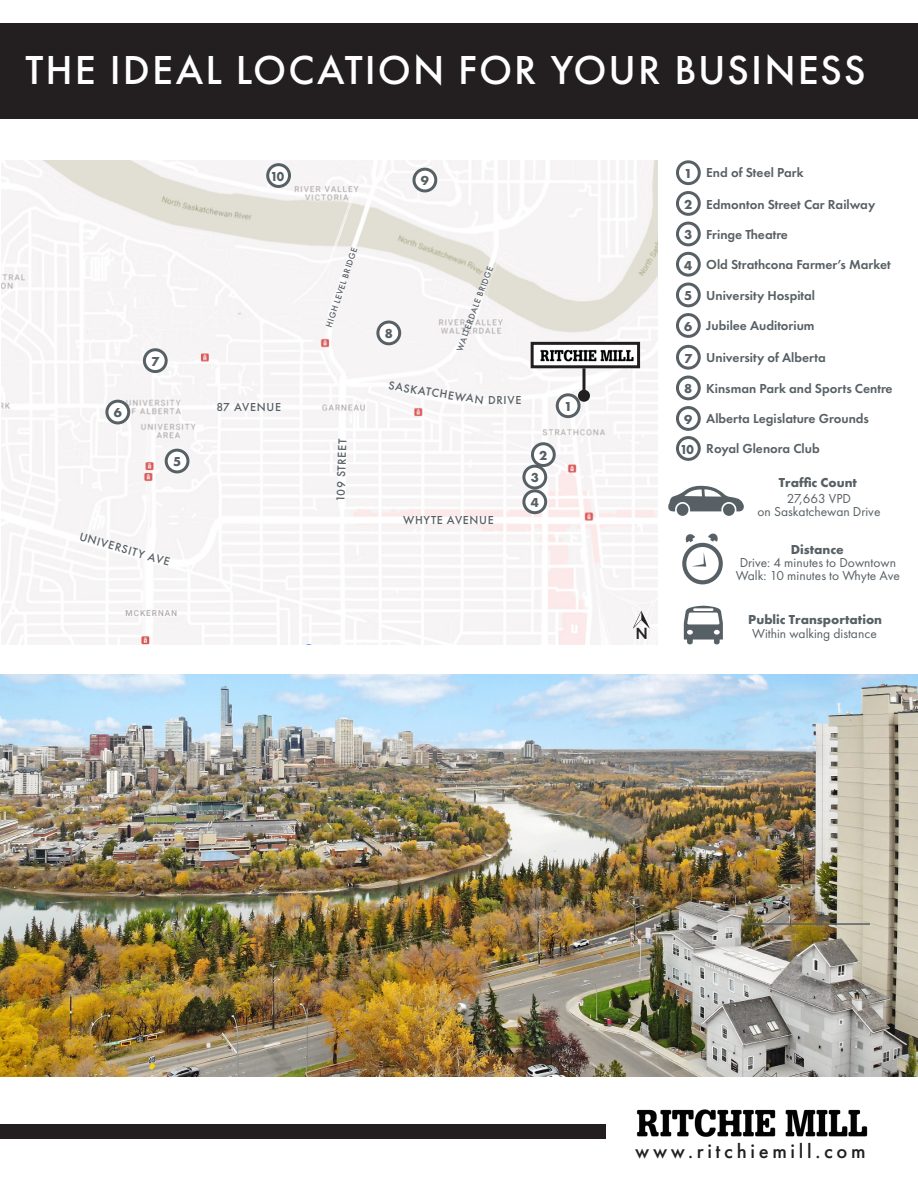
<style>
.page{position:relative;width:918px;height:1188px;background:#fff}
.page>*{position:absolute;margin:0;border:0;box-sizing:border-box;transform-origin:0 0}
.t1{font:500 42px "Futura PT";letter-spacing:.05em;color:#fff}
.t2{font:500 20.7px "Futura PT";letter-spacing:.18em;color:#231f20}
.t3{font:500 15.9px "Gotham";color:#231f20}
.t4{font:600 13.5px "Futura PT";color:#576065}
.t5{font:13.5px "Futura PT";color:#576065}
.t6{font:700 13.5px "Futura PT";color:#576065}
.t7{font:700 13.5px "Futura PT";color:#576065;scale:.91 1}
.t8{font:500 12px "Futura PT";letter-spacing:.06em;color:#576065}
.t9{font:500 9px "Futura PT";color:#576065}
</style>
<div class="page">
<img style="left:2px;top:161px;width:655px;height:483px">
<img style="left:0;top:675px;width:918px;height:402px">
<div style="left:0;top:24px;width:917px;height:95px;background:#231f20"></div>
<div style="left:676px;top:160px;width:25px;height:25px;border:3px solid #576065;border-radius:50%"></div>
<div style="left:676px;top:191px;width:25px;height:25px;border:3px solid #576065;border-radius:50%"></div>
<div style="left:676px;top:222px;width:25px;height:24px;border:3px solid #576065;border-radius:50%"></div>
<svg style="left:682px;top:533px;width:41px;height:51px"></svg>
<hr style="left:747px;top:923px;width:123px;height:2px;background:#576065">
<svg style="left:684px;top:606px;width:39px;height:38px"></svg>
<div style="left:0;top:1124px;width:605px;height:14px;background:#231f20"></div>
<img style="left:636px;top:1109px;width:232px;height:28px">
<div style="left:532px;top:343px;width:107px;height:24px;background:#fff"></div>
<div style="left:531px;top:342px;width:109px;height:26px;border:3px solid #231f20"></div>
<hr style="left:582px;top:368px;width:3px;height:28px;background:#231f20">
<div style="left:578px;top:390px;width:12px;height:12px;background:#231f20;border-radius:50%"></div>
<img style="left:540px;top:349px;width:97px;height:14px">
<div style="left:557px;top:395px;width:22px;height:22px;background:#fff;border-radius:50%"></div>
<div style="left:556px;top:393px;width:25px;height:25px;border:3px solid #576065;border-radius:50%"></div>
<div style="left:532px;top:444px;width:22px;height:22px;background:#fff;border-radius:50%"></div>
<div style="left:531px;top:442px;width:25px;height:25px;border:3px solid #576065;border-radius:50%"></div>
<div style="left:524px;top:466px;width:22px;height:22px;background:#fff;border-radius:50%"></div>
<div style="left:522px;top:465px;width:25px;height:24px;border:3px solid #576065;border-radius:50%"></div>
<div style="left:676px;top:252px;width:25px;height:25px;border:3px solid #576065;border-radius:50%"></div>
<div style="left:676px;top:283px;width:25px;height:24px;border:3px solid #576065;border-radius:50%"></div>
<div style="left:676px;top:313px;width:25px;height:25px;border:3px solid #576065;border-radius:50%"></div>
<div style="left:676px;top:345px;width:25px;height:25px;border:3px solid #576065;border-radius:50%"></div>
<div style="left:676px;top:376px;width:25px;height:24px;border:3px solid #576065;border-radius:50%"></div>
<div style="left:676px;top:406px;width:25px;height:25px;border:3px solid #576065;border-radius:50%"></div>
<div style="left:676px;top:436px;width:25px;height:25px;border:3px solid #576065;border-radius:50%"></div>
<div style="left:524px;top:491px;width:22px;height:22px;background:#fff;border-radius:50%"></div>
<div style="left:522px;top:489px;width:25px;height:25px;border:3px solid #576065;border-radius:50%"></div>
<div style="left:166px;top:450px;width:22px;height:22px;background:#fff;border-radius:50%"></div>
<div style="left:165px;top:449px;width:24px;height:24px;border:3px solid #576065;border-radius:50%"></div>
<div style="left:107px;top:401px;width:22px;height:22px;background:#fff;border-radius:50%"></div>
<div style="left:105px;top:400px;width:25px;height:24px;border:3px solid #576065;border-radius:50%"></div>
<div style="left:144px;top:350px;width:22px;height:22px;background:#fff;border-radius:50%"></div>
<div style="left:143px;top:348px;width:25px;height:25px;border:3px solid #576065;border-radius:50%"></div>
<div style="left:378px;top:322px;width:22px;height:22px;background:#fff;border-radius:50%"></div>
<div style="left:376px;top:321px;width:25px;height:24px;border:3px solid #576065;border-radius:50%"></div>
<div style="left:414px;top:169px;width:22px;height:22px;background:#fff;border-radius:50%"></div>
<div style="left:413px;top:168px;width:24px;height:24px;border:3px solid #576065;border-radius:50%"></div>
<div style="left:268px;top:165px;width:21px;height:21px;background:#fff;border-radius:50%"></div>
<div style="left:266px;top:163px;width:25px;height:25px;border:3px solid #576065;border-radius:50%"></div>
<svg style="left:633px;top:611px;width:17px;height:17px"></svg>
<div style="left:459px;top:363px;width:16px;height:24px;background:#f7f5f6"></div>
<svg style="left:668px;top:486px;width:76px;height:26px"></svg>
<div style="left:677px;top:504px;width:12px;height:12px;background:#576065;border-radius:50%"></div>
<div style="left:723px;top:504px;width:12px;height:12px;background:#576065;border-radius:50%"></div>
<p class="t1" style="left:26px;top:44px;width:842px">THE IDEAL LOCATION FOR YOUR BUSINESS</p>
<p class="t7" style="left:270px;top:168px;width:17px">10</p>
<p class="t6" style="left:114px;top:404px;width:10px">6</p>
<p class="t6" style="left:151px;top:353px;width:10px">7</p>
<p class="t6" style="left:173px;top:453px;width:10px">5</p>
<p class="t8" style="left:82px;top:529px;width:95px;rotate:16deg">UNIVERSITY AVE</p>
<p class="t8" style="left:216px;top:400px;width:66px">87 AVENUE</p>
<p class="t9" style="left:324px;top:326px;width:85px;rotate:-72deg">HIGH LEVEL BRIDGE</p>
<p class="t8" style="left:333px;top:502px;width:65px;rotate:-88deg">109 STREET</p>
<p class="t6" style="left:421px;top:172px;width:10px">9</p>
<p class="t6" style="left:385px;top:325px;width:10px">8</p>
<p class="t9" style="left:454px;top:349px;width:91px;rotate:-70deg">WALTERDALE BRIDGE</p>
<p class="t8" style="left:390px;top:378px;width:98px;rotate:9deg">SASKATCHEWAN</p>
<p class="t8" style="left:488px;top:393px;width:35px">DRIVE</p>
<p class="t8" style="left:403px;top:512px;width:92px">WHYTE AVENUE</p>
<p class="t6" style="left:539px;top:447px;width:10px">2</p>
<p class="t6" style="left:531px;top:469px;width:10px">3</p>
<p class="t6" style="left:531px;top:494px;width:10px">4</p>
<p class="t6" style="left:564px;top:398px;width:10px">1</p>
<p class="t3" style="left:636px;top:623px;width:14px">N</p>
<p class="t6" style="left:684px;top:165px;width:10px">1</p>
<p class="t6" style="left:684px;top:196px;width:10px">2</p>
<p class="t6" style="left:684px;top:226px;width:10px">3</p>
<p class="t6" style="left:684px;top:256px;width:10px">4</p>
<p class="t6" style="left:684px;top:287px;width:10px">5</p>
<p class="t6" style="left:684px;top:318px;width:10px">6</p>
<p class="t4" style="left:706px;top:164px;width:99px">End of Steel Park</p>
<p class="t4" style="left:706px;top:196px;width:171px">Edmonton Street Car Railway</p>
<p class="t4" style="left:706px;top:226px;width:83px">Fringe Theatre</p>
<p class="t4" style="left:706px;top:256px;width:186px">Old Strathcona Farmer’s Market</p>
<p class="t4" style="left:706px;top:287px;width:110px">University Hospital</p>
<p class="t4" style="left:706px;top:317px;width:110px">Jubilee Auditorium</p>
<p class="t4" style="left:706px;top:349px;width:121px">University of Alberta</p>
<p class="t4" style="left:706px;top:380px;width:188px">Kinsman Park and Sports Centre</p>
<p class="t4" style="left:706px;top:410px;width:164px">Alberta Legislature Grounds</p>
<p class="t6" style="left:684px;top:349px;width:10px">7</p>
<p class="t6" style="left:684px;top:380px;width:10px">8</p>
<p class="t6" style="left:684px;top:411px;width:10px">9</p>
<p class="t7" style="left:680px;top:440px;width:17px">10</p>
<p class="t4" style="left:706px;top:440px;width:115px">Royal Glenora Club</p>
<p class="t6" style="left:779px;top:474px;width:80px">Traffic Count</p>
<p class="t5" style="left:787px;top:490px;width:66px">27,663 VPD</p>
<p class="t5" style="left:757px;top:504px;width:125px">on Saskatchewan Drive</p>
<p class="t6" style="left:791px;top:541px;width:55px">Distance</p>
<p class="t5" style="left:740px;top:554px;width:158px">Drive: 4 minutes to Downtown</p>
<p class="t5" style="left:736px;top:568px;width:166px">Walk: 10 minutes to Whyte Ave</p>
<p class="t6" style="left:748px;top:610px;width:135px">Public Transportation</p>
<p class="t5" style="left:752px;top:625px;width:126px">Within walking distance</p>
<p class="t2" style="left:635px;top:1139px;width:232px">www.ritchiemill.com</p>
</div>
